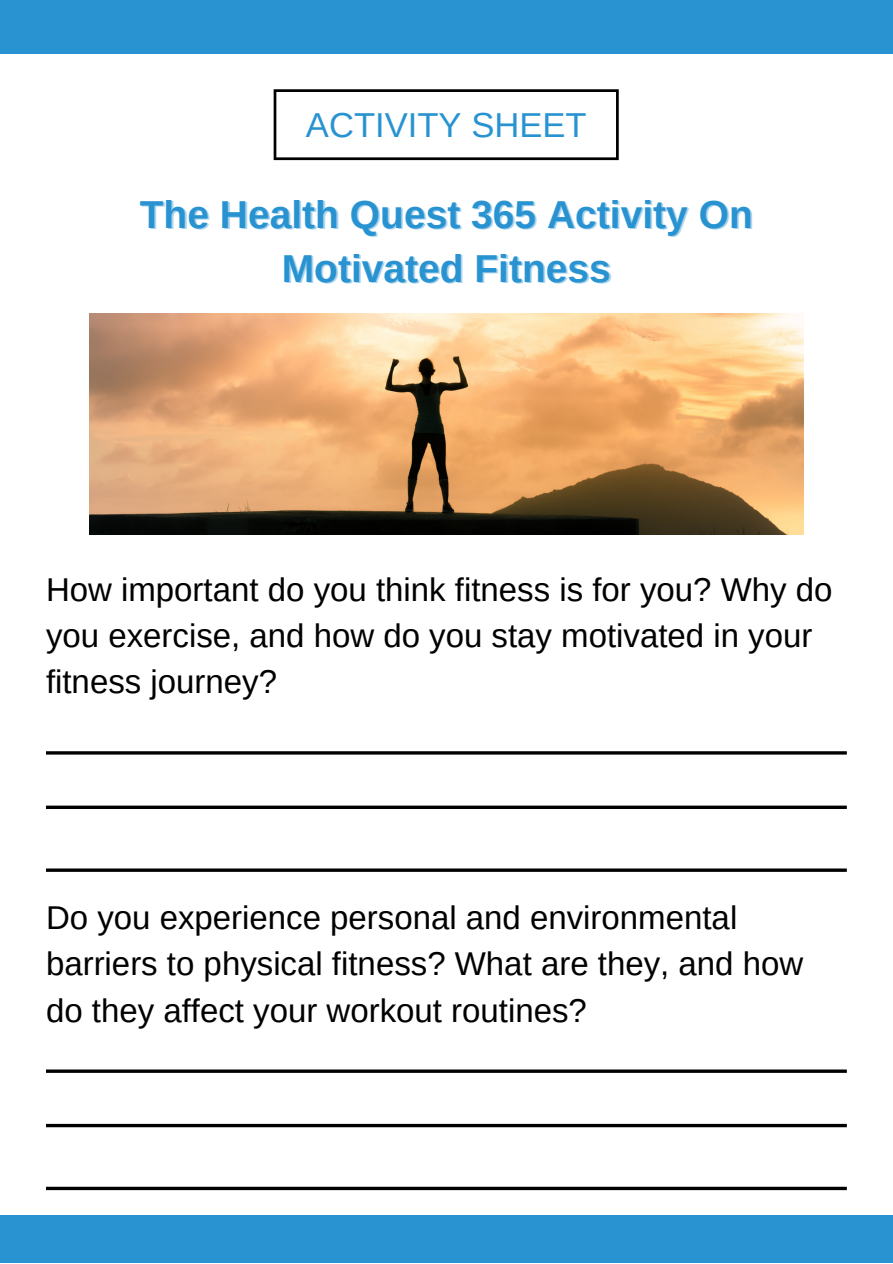
<style>
.page{position:relative;width:893px;height:1264px;background:#fff}
.page>*{position:absolute;margin:0;border:0;box-sizing:border-box;transform-origin:0 0}
.t1{font:700 39px/54px "Arimo";color:#2993d1;text-align:center}
.t2{font:34.65px "Arimo";color:#2993d1}
.t3{font:33px/46px "Arimo";color:#010101}
</style>
<div class="page">
<div style="left:0;top:0;width:892px;height:54px;background:#2993d1"></div>
<div style="left:0;top:1215px;width:892px;height:47px;background:#2993d1"></div>
<svg style="left:273px;top:89px;width:345px;height:71px"></svg>
<hr style="left:46px;top:751px;width:800px;height:3px;background:#000">
<svg style="left:46px;top:805px;width:800px;height:4px;background:#272727"></svg>
<hr style="left:46px;top:868px;width:800px;height:3px;background:#000">
<hr style="left:46px;top:1069px;width:800px;height:3px;background:#000">
<svg style="left:46px;top:1123px;width:800px;height:4px;background:#383838"></svg>
<svg style="left:46px;top:1186px;width:800px;height:4px;background:#303030"></svg>
<img style="left:89px;top:313px;width:714px;height:221px">
<p class="t2" style="left:306px;top:105px;width:282px">ACTIVITY SHEET</p>
<p class="t1" style="left:140px;top:187px;width:614px">The Health Quest 365 Activity On<br>Motivated Fitness</p>
<p class="t3" style="left:46px;top:566px;width:788px">How important do you think fitness is for you? Why do you exercise, and how do you stay motivated in your fitness journey?</p>
<p class="t3" style="left:46px;top:894px;width:758px">Do you experience personal and environmental barriers to physical fitness? What are they, and how do they affect your workout routines?</p>
</div>
